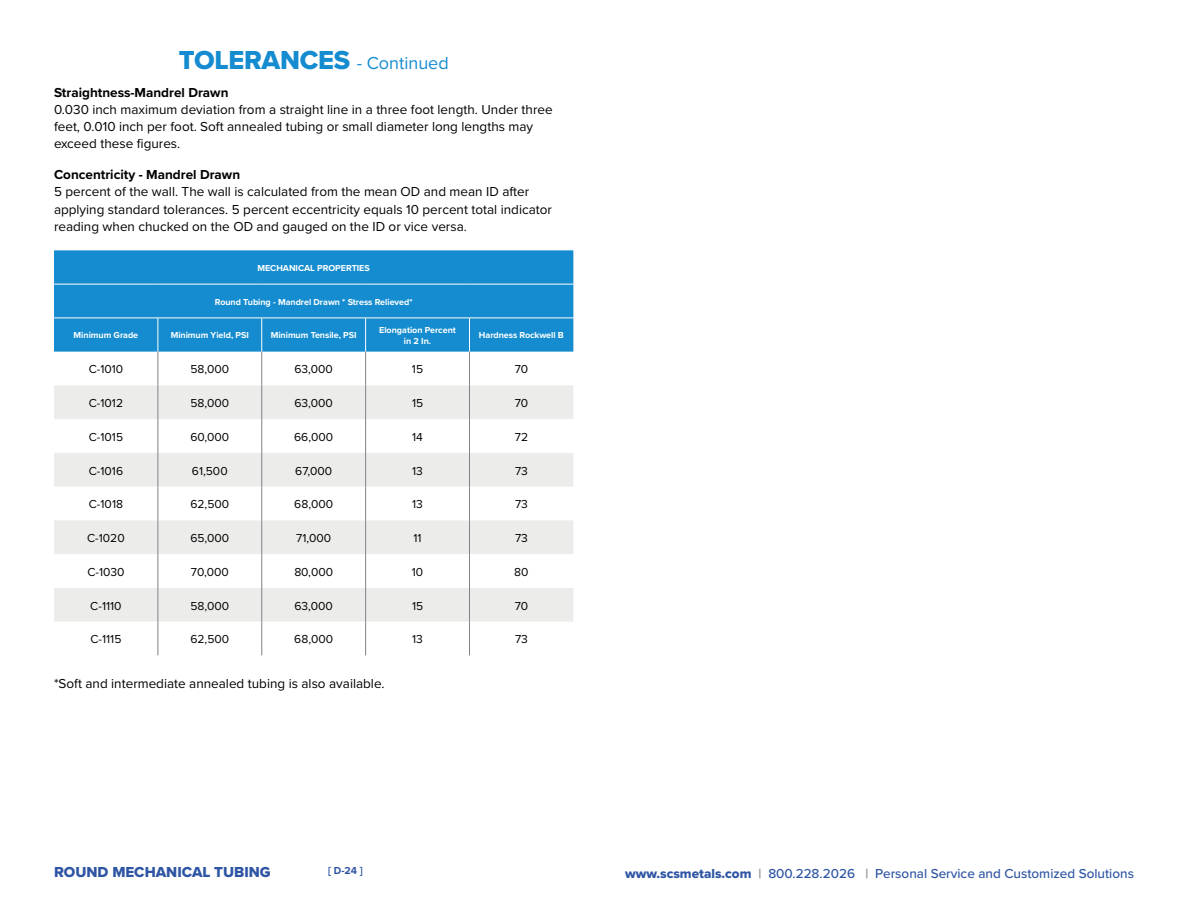
<style>
.page{position:relative;width:1188px;height:918px;background:#fff}
.page>*{position:absolute;margin:0;border:0;box-sizing:border-box;transform-origin:0 0}
.t1{font:27px "Proxima Nova Extrabld";letter-spacing:-.01em;color:#148ccf}
.t2{font:15px "Proxima Nova Extrabld";color:#2e55a4}
.t3{font:13.5px/17.2px "Proxima Nova";color:#000}
.t4{font:500 13.5px "Proxima Nova";color:#2e55a4}
.t5{font:700 13.5px "Proxima Nova";color:#000}
.t6{font:12px "Proxima Nova";color:#000}
.t7{font:700 10.5px "Proxima Nova";color:#2e55a4}
.t8{font:700 9px/10.8px "Proxima Nova";letter-spacing:-.005em;color:#fff;text-align:center}
.s1{font-family:"Proxima Nova";font-size:18px}
.s2{font-family:"Proxima Nova Extrabld";font-weight:400}
.s3{font-family:"Proxima Nova Extrabld";font-weight:400;color:#9e9e9c}
</style>
<div class="page">
<div style="left:54px;top:250px;width:519px;height:102px;background:#148ccf"></div>
<svg style="left:54px;top:385px;width:519px;height:237px;fill:#ececeb"></svg>
<hr style="left:54px;top:284px;width:104px;height:1px;background:#fff">
<hr style="left:158px;top:284px;width:104px;height:1px;background:#fff">
<hr style="left:262px;top:284px;width:104px;height:1px;background:#fff">
<hr style="left:366px;top:284px;width:104px;height:1px;background:#fff">
<hr style="left:470px;top:284px;width:103px;height:1px;background:#fff">
<hr style="left:54px;top:318px;width:104px;height:1px;background:#fff">
<hr style="left:158px;top:318px;width:104px;height:1px;background:#fff">
<hr style="left:262px;top:318px;width:104px;height:1px;background:#fff">
<hr style="left:366px;top:318px;width:104px;height:1px;background:#fff">
<hr style="left:470px;top:318px;width:103px;height:1px;background:#fff">
<hr style="left:261px;top:318px;width:1px;height:34px;background:#fff">
<hr style="left:365px;top:318px;width:1px;height:34px;background:#fff">
<hr style="left:469px;top:318px;width:1px;height:34px;background:#fff">
<hr style="left:158px;top:318px;width:1px;height:34px;background:#fff">
<hr style="left:158px;top:352px;width:1px;height:33px;background:#808285">
<hr style="left:261px;top:352px;width:1px;height:33px;background:#808285">
<hr style="left:365px;top:352px;width:1px;height:33px;background:#808285">
<hr style="left:469px;top:352px;width:1px;height:33px;background:#808285">
<hr style="left:158px;top:385px;width:1px;height:34px;background:#808285">
<hr style="left:261px;top:385px;width:1px;height:34px;background:#808285">
<hr style="left:365px;top:385px;width:1px;height:34px;background:#808285">
<hr style="left:469px;top:385px;width:1px;height:34px;background:#808285">
<hr style="left:158px;top:419px;width:1px;height:34px;background:#808285">
<hr style="left:261px;top:419px;width:1px;height:34px;background:#808285">
<hr style="left:365px;top:419px;width:1px;height:34px;background:#808285">
<hr style="left:469px;top:419px;width:1px;height:34px;background:#808285">
<hr style="left:158px;top:453px;width:1px;height:34px;background:#808285">
<hr style="left:261px;top:453px;width:1px;height:34px;background:#808285">
<hr style="left:365px;top:453px;width:1px;height:34px;background:#808285">
<hr style="left:469px;top:453px;width:1px;height:34px;background:#808285">
<hr style="left:158px;top:487px;width:1px;height:33px;background:#808285">
<hr style="left:261px;top:487px;width:1px;height:33px;background:#808285">
<hr style="left:365px;top:487px;width:1px;height:33px;background:#808285">
<hr style="left:469px;top:487px;width:1px;height:33px;background:#808285">
<hr style="left:158px;top:520px;width:1px;height:34px;background:#808285">
<hr style="left:261px;top:520px;width:1px;height:34px;background:#808285">
<hr style="left:365px;top:520px;width:1px;height:34px;background:#808285">
<hr style="left:469px;top:520px;width:1px;height:34px;background:#808285">
<hr style="left:158px;top:554px;width:1px;height:34px;background:#808285">
<hr style="left:261px;top:554px;width:1px;height:34px;background:#808285">
<hr style="left:365px;top:554px;width:1px;height:34px;background:#808285">
<hr style="left:469px;top:554px;width:1px;height:34px;background:#808285">
<hr style="left:158px;top:588px;width:1px;height:34px;background:#808285">
<hr style="left:261px;top:588px;width:1px;height:34px;background:#808285">
<hr style="left:365px;top:588px;width:1px;height:34px;background:#808285">
<hr style="left:469px;top:588px;width:1px;height:34px;background:#808285">
<hr style="left:158px;top:622px;width:1px;height:33px;background:#808285">
<hr style="left:261px;top:622px;width:1px;height:33px;background:#808285">
<hr style="left:365px;top:622px;width:1px;height:33px;background:#808285">
<hr style="left:469px;top:622px;width:1px;height:33px;background:#808285">
<h1 class="t1" style="left:179px;top:39px;width:271px">TOLERANCES <span class="s1">- Continued</span></h1>
<p class="t5" style="left:54px;top:82px;width:176px">Straightness-Mandrel Drawn</p>
<p class="t3" style="left:54px;top:100px;width:500px">0.030 inch maximum deviation from a straight line in a three foot length. Under three feet, 0.010 inch per foot. Soft annealed tubing or small diameter long lengths may exceed these figures.</p>
<p class="t5" style="left:54px;top:165px;width:188px">Concentricity - Mandrel Drawn</p>
<p class="t3" style="left:54px;top:183px;width:500px">5 percent of the wall. The wall is calculated from the mean OD and mean ID after applying standard tolerances. 5 percent eccentricity equals 10 percent total indicator reading when chucked on the OD and gauged on the ID or vice versa.</p>
<p class="t8" style="left:257px;top:262px;width:114px">MECHANICAL PROPERTIES</p>
<p class="t8" style="left:215px;top:296px;width:199px">Round Tubing - Mandrel Drawn * Stress Relieved*</p>
<p class="t8" style="left:74px;top:330px;width:66px">Minimum Grade</p>
<p class="t8" style="left:171px;top:330px;width:80px">Minimum Yield, PSI</p>
<p class="t8" style="left:271px;top:330px;width:87px">Minimum Tensile, PSI</p>
<p class="t8" style="left:379px;top:324px;width:78px">Elongation Percent in 2 In.</p>
<p class="t8" style="left:479px;top:330px;width:86px">Hardness Rockwell B</p>
<p class="t6" style="left:89px;top:360px;width:36px">C-1010</p>
<p class="t6" style="left:190px;top:360px;width:40px">58,000</p>
<p class="t6" style="left:294px;top:360px;width:40px">63,000</p>
<p class="t6" style="left:412px;top:360px;width:13px">15</p>
<p class="t6" style="left:515px;top:360px;width:15px">70</p>
<p class="t6" style="left:89px;top:394px;width:36px">C-1012</p>
<p class="t6" style="left:190px;top:394px;width:40px">58,000</p>
<p class="t6" style="left:294px;top:394px;width:40px">63,000</p>
<p class="t6" style="left:412px;top:394px;width:13px">15</p>
<p class="t6" style="left:515px;top:394px;width:15px">70</p>
<p class="t6" style="left:89px;top:428px;width:36px">C-1015</p>
<p class="t6" style="left:190px;top:428px;width:40px">60,000</p>
<p class="t6" style="left:294px;top:428px;width:40px">66,000</p>
<p class="t6" style="left:412px;top:428px;width:12px">14</p>
<p class="t6" style="left:515px;top:428px;width:15px">72</p>
<p class="t6" style="left:89px;top:462px;width:36px">C-1016</p>
<p class="t6" style="left:192px;top:462px;width:37px">61,500</p>
<p class="t6" style="left:295px;top:462px;width:38px">67,000</p>
<p class="t6" style="left:412px;top:462px;width:12px">13</p>
<p class="t6" style="left:515px;top:462px;width:14px">73</p>
<p class="t6" style="left:89px;top:495px;width:36px">C-1018</p>
<p class="t6" style="left:191px;top:495px;width:40px">62,500</p>
<p class="t6" style="left:294px;top:495px;width:40px">68,000</p>
<p class="t6" style="left:412px;top:495px;width:12px">13</p>
<p class="t6" style="left:515px;top:495px;width:14px">73</p>
<p class="t6" style="left:87px;top:529px;width:39px">C-1020</p>
<p class="t6" style="left:190px;top:529px;width:40px">65,000</p>
<p class="t6" style="left:296px;top:529px;width:37px">71,000</p>
<p class="t6" style="left:414px;top:529px;width:10px">11</p>
<p class="t6" style="left:515px;top:529px;width:14px">73</p>
<p class="t6" style="left:87px;top:563px;width:39px">C-1030</p>
<p class="t6" style="left:191px;top:563px;width:39px">70,000</p>
<p class="t6" style="left:294px;top:563px;width:40px">80,000</p>
<p class="t6" style="left:412px;top:563px;width:13px">10</p>
<p class="t6" style="left:514px;top:563px;width:16px">80</p>
<p class="t6" style="left:90px;top:597px;width:33px">C-1110</p>
<p class="t6" style="left:190px;top:597px;width:40px">58,000</p>
<p class="t6" style="left:294px;top:597px;width:40px">63,000</p>
<p class="t6" style="left:412px;top:597px;width:13px">15</p>
<p class="t6" style="left:515px;top:597px;width:15px">70</p>
<p class="t6" style="left:90px;top:630px;width:32px">C-1115</p>
<p class="t6" style="left:190px;top:630px;width:40px">62,500</p>
<p class="t6" style="left:294px;top:630px;width:40px">68,000</p>
<p class="t6" style="left:412px;top:630px;width:12px">13</p>
<p class="t6" style="left:515px;top:630px;width:14px">73</p>
<p class="t3" style="left:54px;top:675px;width:332px">*Soft and intermediate annealed tubing is also available.</p>
<p class="t7" style="left:328px;top:863px;width:36px">[ D-24 ]</p>
<p class="t2" style="left:54px;top:861px;width:218px">ROUND MECHANICAL TUBING</p>
<p class="t4" style="left:625px;top:863px;width:510px"><span class="s2">www.scsmetals.com</span> <span class="s3">|</span> 800.228.2026 <span class="s3">|</span> Personal Service and Customized Solutions</p>
</div>
